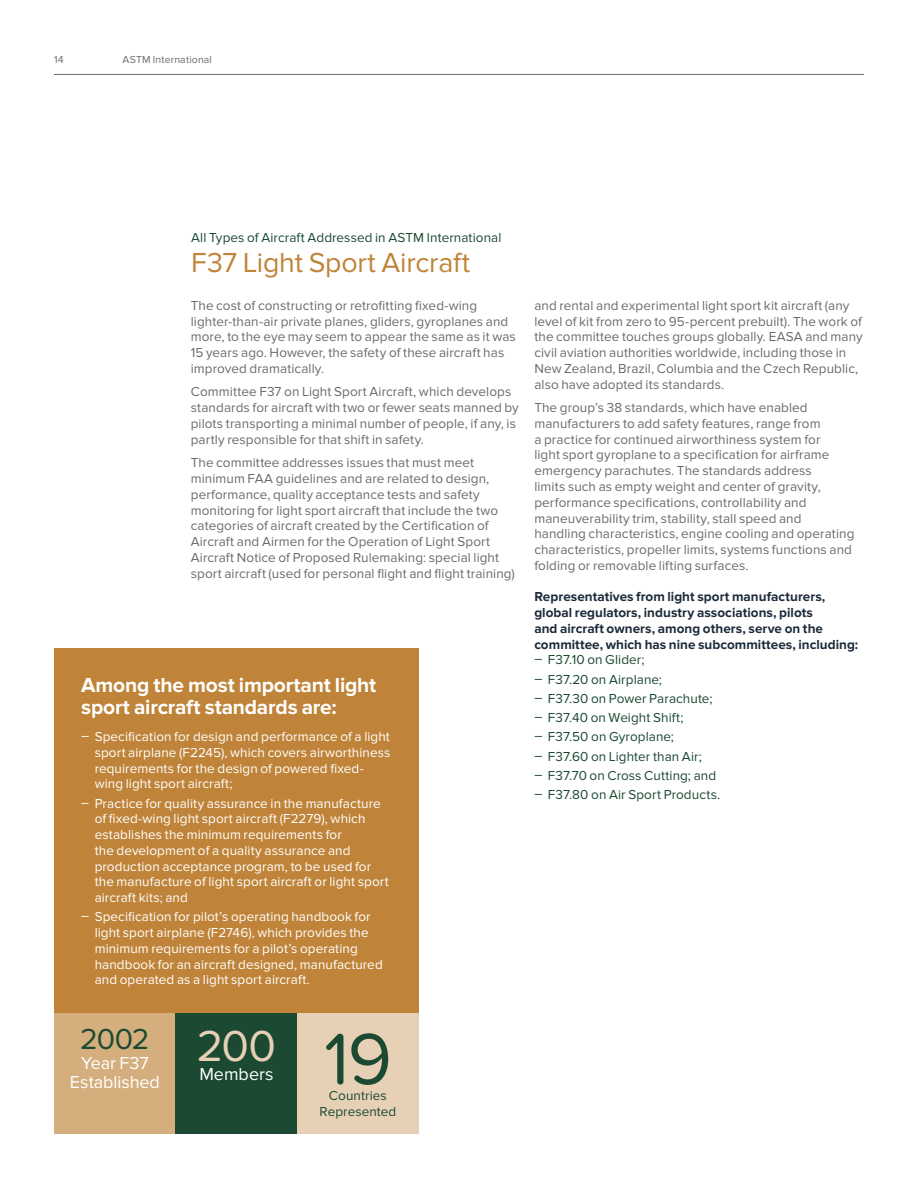
<style>
.page{position:relative;width:918px;height:1188px;background:#fff}
.page>*{position:absolute;margin:0;border:0;box-sizing:border-box;transform-origin:0 0}
.t1{font:75px "Proxima Nova Soft";color:#1b4932}
.t2{font:45px "Proxima Nova Soft";color:#e7d1b6}
.t3{font:30px "Proxima Nova Soft";color:#1b4932}
.t4{font:28.5px "Proxima Nova";letter-spacing:-.01em;color:#bf8439}
.t5{font:700 21px/22.5px "Proxima Nova";letter-spacing:-.01em;color:#fff}
.t6{font:18px/19.5px "Proxima Nova";letter-spacing:-.005em;color:#fff;text-align:center}
.t7{font:13.5px/15.8px "Proxima Nova";letter-spacing:.005em;color:#696b6d}
.t8{font:13.5px/15.8px "Proxima Nova";letter-spacing:.005em;color:#fff}
.t9{font:13.5px/19.2px "Proxima Nova";letter-spacing:.005em;color:#1b4932}
.t10{font:700 13.5px/15.8px "Proxima Nova";letter-spacing:.005em;color:#1c2b3a}
.t11{font:10.5px "Proxima Nova";letter-spacing:.015em;color:#696b6d}
</style>
<div class="page">
<hr style="left:54px;top:74px;width:810px;height:1px;background:#696b6d">
<div style="left:54px;top:1012px;width:122px;height:122px;background:#d5ae7d"></div>
<div style="left:176px;top:1012px;width:121px;height:122px;background:#1b4932"></div>
<div style="left:297px;top:1012px;width:122px;height:122px;background:#e7d1b6"></div>
<div style="left:54px;top:648px;width:365px;height:364px;background:#bf8439"></div>
<p class="t11" style="left:54px;top:53px;width:11px">14</p>
<p class="t11" style="left:123px;top:53px;width:91px">ASTM International</p>
<p class="t9" style="left:191px;top:228px;width:312px">All Types of Aircraft Addressed in ASTM International</p>
<h3 class="t4" style="left:191px;top:246px;width:281px">F37 Light Sport Aircraft</h3>
<p class="t7" style="left:191px;top:298px;width:327px">The cost of constructing or retrofitting fixed-wing lighter-than-air private planes, gliders, gyroplanes and more, to the eye may seem to appear the same as it was 15 years ago. However, the safety of these aircraft has improved dramatically.</p>
<p class="t7" style="left:191px;top:384px;width:330px">Committee F37 on Light Sport Aircraft, which develops standards for aircraft with two or fewer seats manned by pilots transporting a minimal number of people, if any, is partly responsible for that shift in safety.</p>
<p class="t7" style="left:191px;top:455px;width:326px">The committee addresses issues that must meet minimum FAA guidelines and are related to design, performance, quality acceptance tests and safety monitoring for light sport aircraft that include the two categories of aircraft created by the Certification of Aircraft and Airmen for the Operation of Light Sport Aircraft Notice of Proposed Rulemaking: special light sport aircraft (used for personal flight and flight training)</p>
<h3 class="t5" style="left:81px;top:674px;width:297px">Among the most important light sport aircraft standards are:</h3>
<p class="t8" style="left:95px;top:729px;width:297px;text-indent:-14px">ͽ Specification for design and performance of a light sport airplane (F2245), which covers airworthiness requirements for the design of powered fixed&shy;wing light sport aircraft;</p>
<p class="t8" style="left:95px;top:795px;width:296px;text-indent:-14px">ͽ Practice for quality assurance in the manufacture of fixed-wing light sport aircraft (F2279), which establishes the minimum requirements for<br>the development of a quality assurance and production acceptance program, to be used for the manufacture of light sport aircraft or light sport aircraft kits; and</p>
<p class="t8" style="left:95px;top:909px;width:290px;text-indent:-14px">ͽ Specification for pilot’s operating handbook for light sport airplane (F2746), which provides the minimum requirements for a pilot’s operating handbook for an aircraft designed, manufactured and operated as a light sport aircraft.</p>
<p class="t7" style="left:534px;top:298px;width:330px">and rental and experimental light sport kit aircraft (any level of kit from zero to 95-percent prebuilt). The work of the committee touches groups globally. EASA and many civil aviation authorities worldwide, including those in New Zealand, Brazil, Columbia and the Czech Republic, also have adopted its standards.</p>
<p class="t7" style="left:534px;top:400px;width:322px">The group’s 38 standards, which have enabled manufacturers to add safety features, range from<br>a practice for continued airworthiness system for<br>light sport gyroplane to a specification for airframe emergency parachutes. The standards address<br>limits such as empty weight and center of gravity, performance specifications, controllability and maneuverability trim, stability, stall speed and handling characteristics, engine cooling and operating characteristics, propeller limits, systems functions and folding or removable lifting surfaces.</p>
<p class="t10" style="left:534px;top:589px;width:325px">Representatives from light sport manufacturers, global regulators, industry associations, pilots<br>and aircraft owners, among others, serve on the committee, which has nine subcommittees, including:</p>
<p class="t9" style="left:534px;top:650px;width:187px">ͽ F37.10 on Glider;<br>ͽ F37.20 on Airplane;<br>ͽ F37.30 on Power Parachute; ͽ F37.40 on Weight Shift;<br>ͽ F37.50 on Gyroplane;<br>ͽ F37.60 on Lighter than Air;<br>ͽ F37.70 on Cross Cutting; and ͽ F37.80 on Air Sport Products.</p>
<h3 class="t3" style="left:80px;top:1022px;width:71px">2002</h3>
<h3 class="t6" style="left:70px;top:1053px;width:91px">Year F37<br>Established</h3>
<h2 class="t2" style="left:197px;top:1020px;width:81px">200</h2>
<h3 class="t6" style="left:199px;top:1065px;width:76px">Members</h3>
<h1 class="t1" style="left:324px;top:1016px;width:70px">19</h1>
<p class="t9" style="left:320px;top:1088px;width:78px;line-height:15.8px;text-align:center">Countries<br>Represented</p>
</div>
